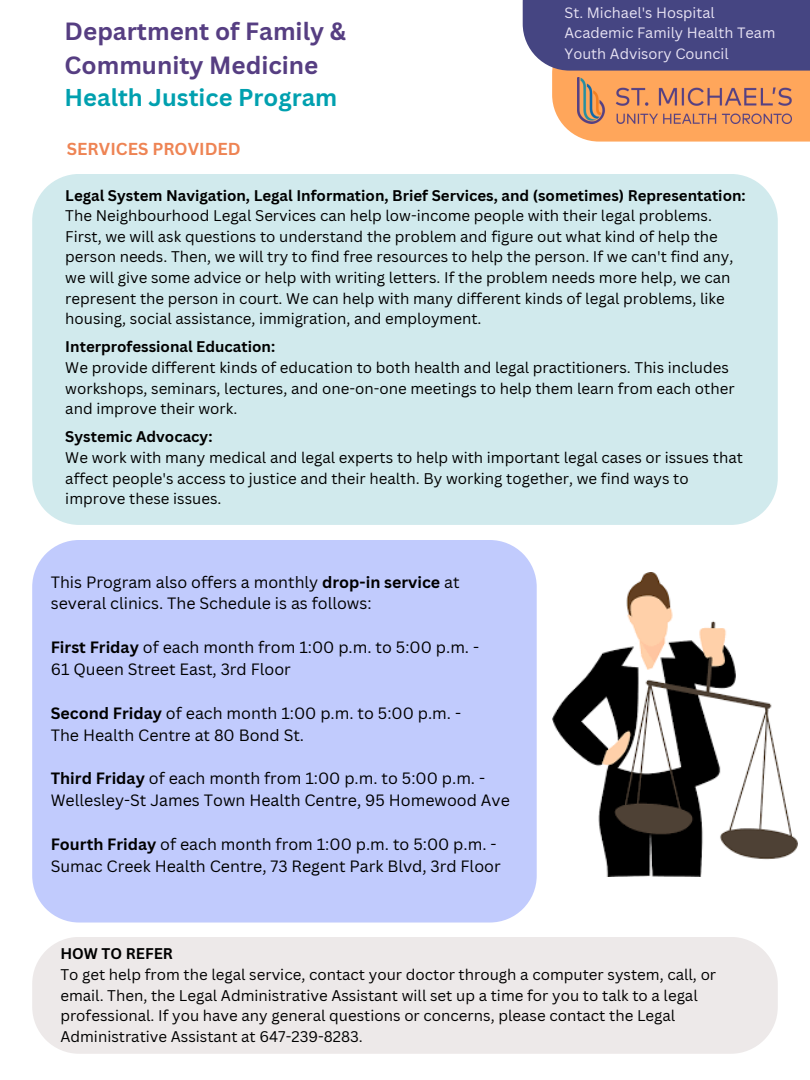
<style>
.page{position:relative;width:810px;height:1080px;background:#fff}
.page>*{position:absolute;margin:0;border:0;box-sizing:border-box;transform-origin:0 0}
.t1{font:700 24.25px/33.8px "Canva Sans";color:#563e82}
.t2{font:700 23.69px "Canva Sans";color:#00a0af}
.t3{font:700 16.88px "Canva Sans";color:#ee8454}
.t4{font:15.94px/21.9px "Canva Sans";color:#000}
.t5{font:15.06px/20.6px "Canva Sans";color:#000}
.t6{font:700 15.06px "Canva Sans";color:#000}
.t7{font:14.56px "Canva Sans";color:#e8e3f4}
.s1{font-weight:700}
</style>
<div class="page">
<svg style="left:552px;top:71px;width:258px;height:71px;background:#feac66"></svg>
<div style="left:523px;top:0;width:287px;height:71px;background:#454582"></div>
<div style="left:32px;top:174px;width:746px;height:351px;background:#d1eaed"></div>
<img style="left:577px;top:78px;width:214px;height:46px">
<div style="left:32px;top:937px;width:746px;height:117px;background:#ede9e9"></div>
<div style="left:32px;top:540px;width:505px;height:383px;background:#c1cbfd"></div>
<img style="left:552px;top:573px;width:246px;height:304px">
<p class="t1" style="left:65px;top:14px;width:283px">Department of Family &amp;<br>Community Medicine</p>
<p class="t2" style="left:65px;top:81px;width:274px">Health Justice Program</p>
<p class="t3" style="left:67px;top:137px;width:175px">SERVICES PROVIDED</p>
<p class="t7" style="left:564px;top:3px;width:152px">St. Michael's Hospital</p>
<p class="t7" style="left:564px;top:23px;width:212px">Academic Family Health Team</p>
<p class="t7" style="left:564px;top:43px;width:166px">Youth Advisory Council</p>
<h1 class="t6" style="left:65px;top:184px;width:682px">Legal System Navigation, Legal Information, Brief Services, and (sometimes) Representation:</h1>
<h1 class="t5" style="left:65px;top:205px;width:670px">The Neighbourhood Legal Services can help low-income people with their legal problems.<br>First, we will ask questions to understand the problem and figure out what kind of help the person needs. Then, we will try to find free resources to help the person. If we can't find any, we will give some advice or help with writing letters. If the problem needs more help, we can represent the person in court. We can help with many different kinds of legal problems, like housing, social assistance, immigration, and employment.</h1>
<h2 class="t6" style="left:65px;top:336px;width:211px">Interprofessional Education:</h2>
<p class="t5" style="left:65px;top:357px;width:671px">We provide different kinds of education to both health and legal practitioners. This includes workshops, seminars, lectures, and one-on-one meetings to help them learn from each other and improve their work.</p>
<p class="t6" style="left:65px;top:426px;width:149px">Systemic Advocacy:</p>
<p class="t5" style="left:65px;top:447px;width:679px">We work with many medical and legal experts to help with important legal cases or issues that affect people's access to justice and their health. By working together, we find ways to improve these issues.</p>
<h3 class="t4" style="left:51px;top:570px;width:410px">This Program also offers a monthly <span class="s1">drop-in service</span> at several clinics. The Schedule is as follows:</h3>
<h3 class="t4" style="left:51px;top:636px;width:430px"><span class="s1">First Friday</span> of each month from 1:00 p.m. to 5:00 p.m. -<br>61 Queen Street East, 3rd Floor</h3>
<h3 class="t4" style="left:51px;top:702px;width:412px"><span class="s1">Second Friday</span> of each month 1:00 p.m. to 5:00 p.m. -<br>The Health Centre at 80 Bond St.</h3>
<h3 class="t4" style="left:51px;top:767px;width:461px"><span class="s1">Third Friday</span> of each month from 1:00 p.m. to 5:00 p.m. -<br>Wellesley-St James Town Health Centre, 95 Homewood Ave</h3>
<p class="t4" style="left:51px;top:833px;width:451px"><span class="s1">Fourth Friday</span> of each month from 1:00 p.m. to 5:00 p.m. -<br>Sumac Creek Health Centre, 73 Regent Park Blvd, 3rd Floor</p>
<p class="t6" style="left:60px;top:943px;width:114px">HOW TO REFER</p>
<h3 class="t5" style="left:60px;top:964px;width:657px">To get help from the legal service, contact your doctor through a computer system, call, or email. Then, the Legal Administrative Assistant will set up a time for you to talk to a legal professional. If you have any general questions or concerns, please contact the Legal Administrative Assistant at 647-239-8283.</h3>
</div>
